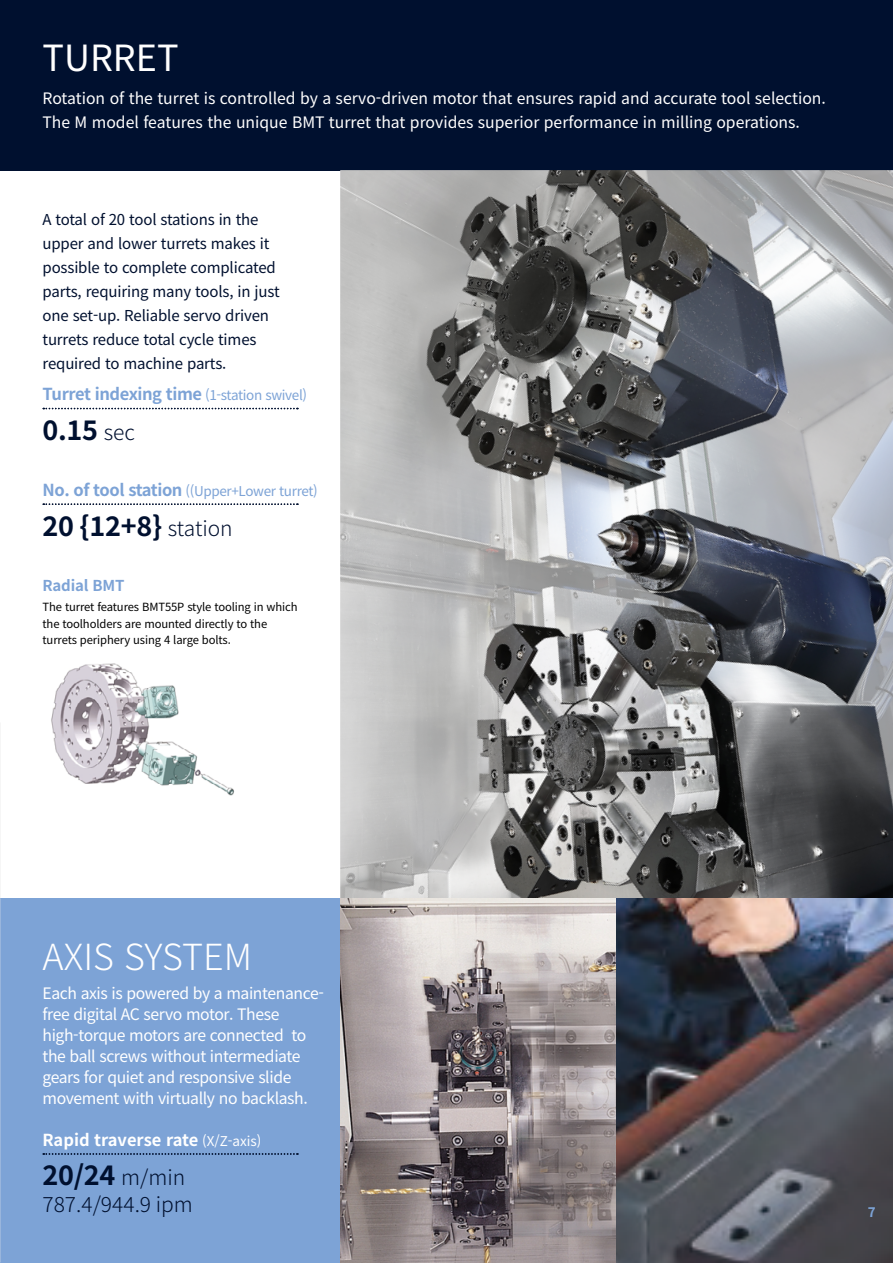
<style>
.page{position:relative;width:893px;height:1263px;background:#fff}
.page>*{position:absolute;margin:0;border:0;box-sizing:border-box;transform-origin:0 0}
.t1{font:300 36px "Noto Sans KR";color:#fff}
.t2{font:36px "Noto Sans KR";color:#fff}
.t3{font:700 27px "Noto Sans KR";letter-spacing:-.01em;color:#00102f}
.t4{font:300 21px "Noto Sans KR";color:#00102f}
.t5{font:700 16.5px "Noto Sans KR";letter-spacing:-.025em;color:#7da3d6}
.t6{font:700 16.5px "Noto Sans KR";letter-spacing:-.005em;color:#fff}
.t7{font:15.75px/21px "Noto Sans KR";letter-spacing:-.025em;color:#fff}
.t8{font:15.75px/24px "Noto Sans KR";color:#fff}
.t9{font:15px/24px "Noto Sans KR";letter-spacing:-.01em;color:#00102f}
.t10{font:700 15px "Noto Sans KR";letter-spacing:-.01em;color:#7da3d6}
.t11{font:13.5px "Noto Sans KR";letter-spacing:-.025em;color:#7da3d6}
.t12{font:700 13.5px "Noto Sans KR";color:#7da3d6}
.t13{font:11.25px/16.5px "Noto Sans KR";letter-spacing:-.01em;color:#000}
.s1{font-weight:400;font-size:13.5px}
.s2{font-weight:300;font-size:21px}
.s3{font-weight:700;font-size:16.5px}
</style>
<div class="page">
<div style="left:0;top:899px;width:340px;height:364px;background:#7da3d6"></div>
<div style="left:0;top:0;width:893px;height:170px;background:#00102f"></div>
<img style="left:340px;top:170px;width:553px;height:1093px">
<img style="left:0;top:899px;width:1px;height:364px">
<svg style="left:43px;top:408px;width:255px;height:1px"></svg>
<svg style="left:43px;top:503px;width:255px;height:2px"></svg>
<svg style="left:43px;top:1153px;width:255px;height:2px"></svg>
<img style="left:51px;top:663px;width:183px;height:133px">
<h1 class="t2" style="left:43px;top:38px;width:138px">TURRET</h1>
<p class="t8" style="left:43px;top:86px;width:785px">Rotation of the turret is controlled by a servo-driven motor that ensures rapid and accurate tool selection.<br>The M model features the unique BMT turret that provides superior performance in milling operations.</p>
<p class="t9" style="left:43px;top:207px;width:239px">A total of 20 tool stations in the upper and lower turrets makes it possible to complete complicated parts, requiring many tools, in just one set-up. Reliable servo driven turrets reduce total cycle times required to machine parts.</p>
<p class="t5" style="left:43px;top:385px;width:266px">Turret indexing time <span class="s1">(1-station swivel)</span></p>
<h2 class="t3" style="left:43px;top:415px;width:94px">0.15 <span class="s2">sec</span></h2>
<p class="t11" style="left:43px;top:483px;width:277px"><span class="s3">No. of tool station</span> ((Upper+Lower turret)</p>
<h2 class="t3" style="left:43px;top:510px;width:192px">20 {12+8} <span class="s2">station</span></h2>
<p class="t10" style="left:43px;top:577px;width:84px">Radial BMT</p>
<p class="t13" style="left:43px;top:599px;width:257px">The turret features BMT55P style tooling in which the toolholders are mounted directly to the turrets periphery using 4 large bolts.</p>
<h1 class="t1" style="left:43px;top:936px;width:211px">AXIS SYSTEM</h1>
<p class="t7" style="left:43px;top:983px;width:283px">Each axis is powered by a maintenance&shy;free digital AC servo motor. These high-torque motors are connected to the ball screws without intermediate gears for quiet and responsive slide movement with virtually no backlash.</p>
<p class="t6" style="left:43px;top:1130px;width:220px">Rapid traverse rate <span class="s1">(X/Z-axis)</span></p>
<h2 class="t3" style="left:43px;top:1160px;width:144px">20/24 <span class="s2">m/min</span></h2>
<h3 class="t4" style="left:43px;top:1193px;width:152px">787.4/944.9 ipm</h3>
<p class="t12" style="left:868px;top:1205px;width:9px">7</p>
</div>
